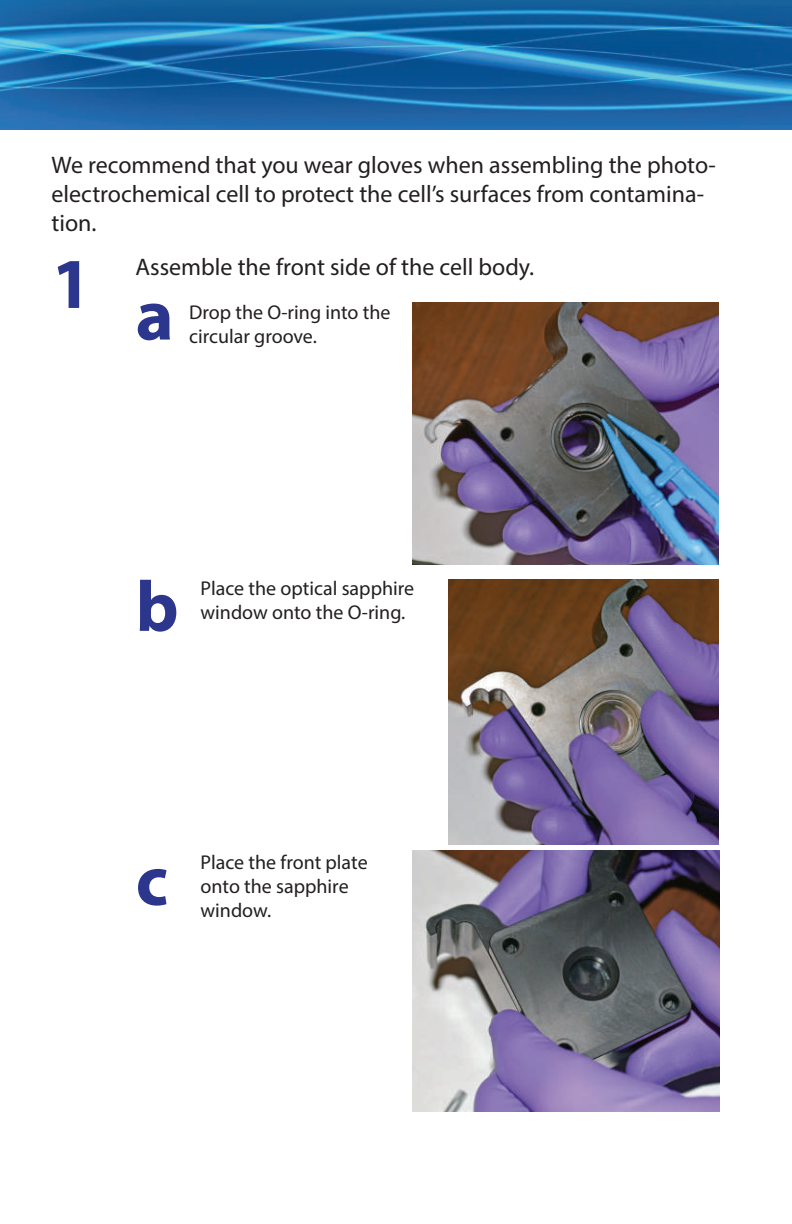
<style>
.page{position:relative;width:792px;height:1224px;background:#fff}
.page>*{position:absolute;margin:0;border:0;box-sizing:border-box;transform-origin:0 0}
.t1{font:700 72px "Myriad Pro";color:#2b368c}
.t2{font:24px/28.8px "Myriad Pro";color:#231f20}
.t3{font:20px/24px "Myriad Pro";color:#231f20}
</style>
<div class="page">
<img style="left:0;top:0;width:792px;height:130px">
<img style="left:413px;top:302px;width:306px;height:262px">
<img style="left:449px;top:579px;width:270px;height:266px">
<img style="left:412px;top:851px;width:308px;height:261px">
<p class="t2" style="left:52px;top:150px;width:666px">We recommend that you wear gloves when assembling the photo&shy;electrochemical cell to protect the cell’s surfaces from contamina&shy;tion.</p>
<h1 class="t1" style="left:52px;top:237px;width:41px">1</h1>
<p class="t2" style="left:136px;top:252px;width:400px">Assemble the front side of the cell body.</p>
<h1 class="t1" style="left:136px;top:268px;width:40px">a</h1>
<p class="t3" style="left:189px;top:300px;width:203px">Drop the O-ring into the</p>
<p class="t3" style="left:189px;top:324px;width:129px">circular groove.</p>
<h1 class="t1" style="left:136px;top:560px;width:45px">b</h1>
<p class="t3" style="left:201px;top:576px;width:215px">Place the optical sapphire</p>
<p class="t3" style="left:201px;top:600px;width:206px">window onto the O-ring.</p>
<h1 class="t1" style="left:136px;top:834px;width:34px">c</h1>
<p class="t3" style="left:201px;top:850px;width:169px">Place the front plate onto the sapphire</p>
<p class="t3" style="left:201px;top:898px;width:72px">window.</p>
</div>
